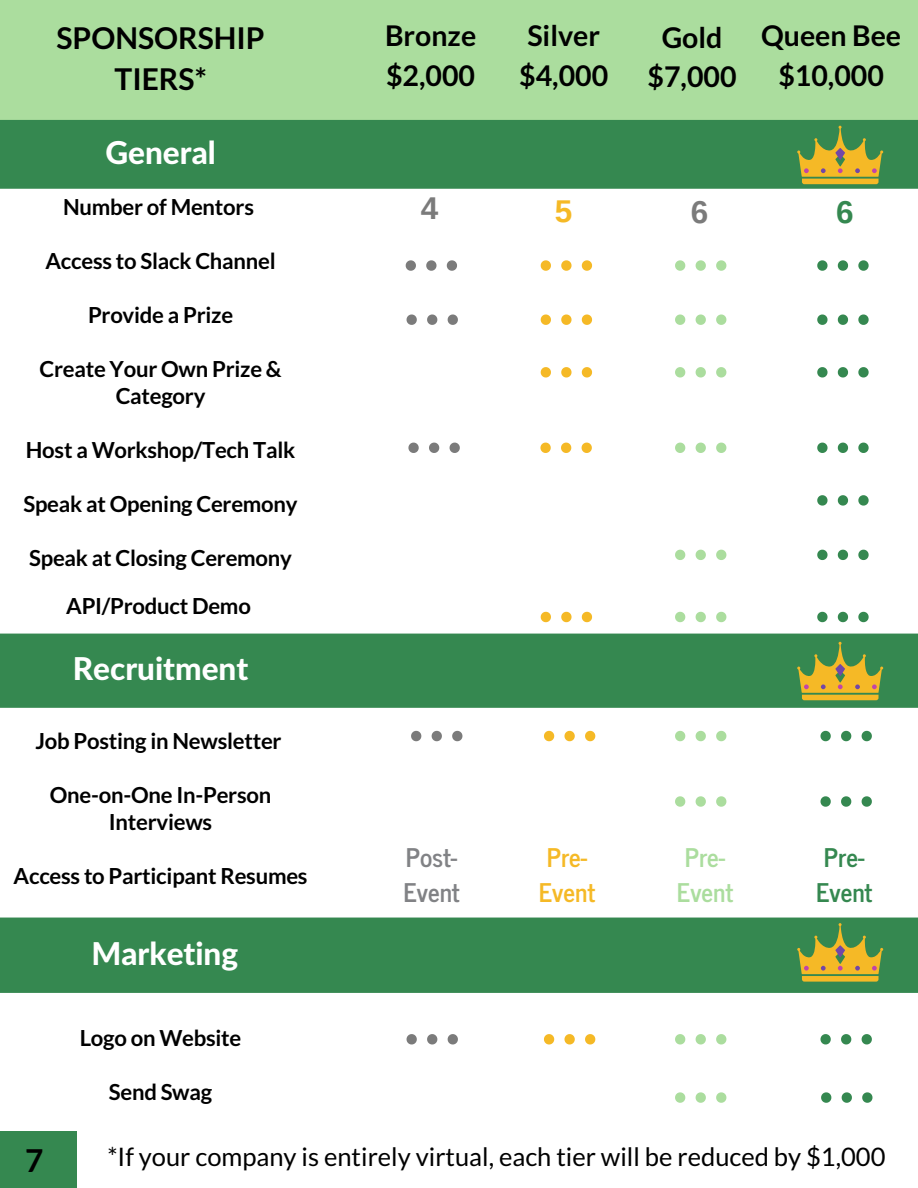
<style>
.page{position:relative;width:918px;height:1188px;background:#fff}
.page>*{position:absolute;margin:0;border:0;box-sizing:border-box;transform-origin:0 0}
.t1{font:800 31.5px "Lato Latin";color:#fff}
.t2{font:700 31.5px "Arimo";color:#7b7b7b}
.t3{font:700 31.5px "Lato";color:#000}
.t4{font:700 31.5px "Arimo";color:#358850}
.t5{font:700 31.5px "Arimo";color:#f5b926}
.t6{font:700 30px/41.7px "Lato";color:#000;text-align:center}
.t7{font:700 28.5px "Lato";color:#000}
.t8{font:25.5px "Lato";color:#000}
.t9{font:700 25.5px "News Cycle";color:#818285}
.t10{font:700 25.5px "News Cycle";color:#358850}
.t11{font:700 25.5px "News Cycle";color:#f5b926}
.t12{font:700 25.5px "News Cycle";color:#abdd9e}
.t13{font:700 22.05px/27px "Lato";letter-spacing:-.01em;color:#000;text-align:center}
</style>
<div class="page">
<div style="left:0;top:120px;width:918px;height:69px;background:#358850"></div>
<div style="left:0;top:634px;width:918px;height:74px;background:#358850"></div>
<div style="left:0;top:918px;width:918px;height:75px;background:#358850"></div>
<div style="left:0;top:0;width:918px;height:40px;background:#abdd9e"></div>
<div style="left:0;top:40px;width:918px;height:80px;background:#abdd9e"></div>
<svg style="left:797px;top:126px;width:86px;height:58px;background:#929d3e"></svg>
<svg style="left:797px;top:642px;width:86px;height:58px;background:#929d3e"></svg>
<svg style="left:797px;top:923px;width:86px;height:59px;background:#919c3e"></svg>
<div style="left:0;top:1131px;width:77px;height:57px;background:#358850"></div>
<svg style="left:817px;top:367px;width:11px;height:11px"></svg>
<svg style="left:838px;top:367px;width:10px;height:11px"></svg>
<svg style="left:858px;top:367px;width:11px;height:11px"></svg>
<svg style="left:406px;top:260px;width:10px;height:11px"></svg>
<svg style="left:426px;top:260px;width:11px;height:11px"></svg>
<svg style="left:447px;top:260px;width:10px;height:11px"></svg>
<svg style="left:411px;top:731px;width:10px;height:10px"></svg>
<svg style="left:432px;top:731px;width:10px;height:10px"></svg>
<svg style="left:452px;top:731px;width:10px;height:10px"></svg>
<svg style="left:407px;top:1034px;width:10px;height:10px"></svg>
<svg style="left:427px;top:1034px;width:10px;height:10px"></svg>
<svg style="left:448px;top:1034px;width:10px;height:10px"></svg>
<svg style="left:541px;top:367px;width:10px;height:11px"></svg>
<svg style="left:561px;top:367px;width:11px;height:11px"></svg>
<svg style="left:582px;top:367px;width:10px;height:11px"></svg>
<svg style="left:541px;top:260px;width:10px;height:11px"></svg>
<svg style="left:561px;top:260px;width:11px;height:11px"></svg>
<svg style="left:582px;top:260px;width:10px;height:11px"></svg>
<svg style="left:541px;top:314px;width:10px;height:11px"></svg>
<svg style="left:561px;top:314px;width:11px;height:11px"></svg>
<svg style="left:582px;top:314px;width:10px;height:11px"></svg>
<svg style="left:541px;top:612px;width:10px;height:10px"></svg>
<svg style="left:561px;top:612px;width:11px;height:10px"></svg>
<svg style="left:582px;top:612px;width:10px;height:10px"></svg>
<svg style="left:544px;top:731px;width:10px;height:10px"></svg>
<svg style="left:565px;top:731px;width:10px;height:10px"></svg>
<svg style="left:585px;top:731px;width:10px;height:10px"></svg>
<svg style="left:544px;top:1034px;width:10px;height:10px"></svg>
<svg style="left:565px;top:1034px;width:10px;height:10px"></svg>
<svg style="left:585px;top:1034px;width:10px;height:10px"></svg>
<svg style="left:817px;top:260px;width:11px;height:11px"></svg>
<svg style="left:838px;top:260px;width:10px;height:11px"></svg>
<svg style="left:858px;top:260px;width:11px;height:11px"></svg>
<svg style="left:817px;top:314px;width:11px;height:11px"></svg>
<svg style="left:838px;top:314px;width:10px;height:11px"></svg>
<svg style="left:858px;top:314px;width:11px;height:11px"></svg>
<svg style="left:817px;top:495px;width:11px;height:11px"></svg>
<svg style="left:838px;top:495px;width:10px;height:11px"></svg>
<svg style="left:858px;top:495px;width:11px;height:11px"></svg>
<svg style="left:817px;top:612px;width:11px;height:10px"></svg>
<svg style="left:838px;top:612px;width:10px;height:10px"></svg>
<svg style="left:858px;top:612px;width:11px;height:10px"></svg>
<svg style="left:817px;top:550px;width:11px;height:10px"></svg>
<svg style="left:838px;top:550px;width:10px;height:10px"></svg>
<svg style="left:858px;top:550px;width:11px;height:10px"></svg>
<svg style="left:821px;top:731px;width:10px;height:10px"></svg>
<svg style="left:841px;top:731px;width:10px;height:10px"></svg>
<svg style="left:862px;top:731px;width:10px;height:10px"></svg>
<svg style="left:821px;top:796px;width:10px;height:11px"></svg>
<svg style="left:841px;top:796px;width:10px;height:11px"></svg>
<svg style="left:862px;top:796px;width:10px;height:11px"></svg>
<svg style="left:821px;top:1034px;width:10px;height:10px"></svg>
<svg style="left:841px;top:1034px;width:10px;height:10px"></svg>
<svg style="left:862px;top:1034px;width:10px;height:10px"></svg>
<svg style="left:821px;top:1092px;width:10px;height:11px"></svg>
<svg style="left:842px;top:1092px;width:10px;height:11px"></svg>
<svg style="left:862px;top:1092px;width:10px;height:11px"></svg>
<svg style="left:675px;top:367px;width:10px;height:11px"></svg>
<svg style="left:696px;top:367px;width:10px;height:11px"></svg>
<svg style="left:716px;top:367px;width:10px;height:11px"></svg>
<svg style="left:675px;top:260px;width:10px;height:11px"></svg>
<svg style="left:696px;top:260px;width:10px;height:11px"></svg>
<svg style="left:716px;top:260px;width:10px;height:11px"></svg>
<svg style="left:675px;top:314px;width:10px;height:11px"></svg>
<svg style="left:696px;top:314px;width:10px;height:11px"></svg>
<svg style="left:716px;top:314px;width:10px;height:11px"></svg>
<svg style="left:675px;top:796px;width:10px;height:11px"></svg>
<svg style="left:696px;top:796px;width:10px;height:11px"></svg>
<svg style="left:716px;top:796px;width:10px;height:11px"></svg>
<svg style="left:675px;top:550px;width:10px;height:10px"></svg>
<svg style="left:696px;top:550px;width:10px;height:10px"></svg>
<svg style="left:716px;top:550px;width:10px;height:10px"></svg>
<svg style="left:675px;top:612px;width:10px;height:10px"></svg>
<svg style="left:696px;top:612px;width:10px;height:10px"></svg>
<svg style="left:716px;top:612px;width:10px;height:10px"></svg>
<svg style="left:675px;top:731px;width:10px;height:10px"></svg>
<svg style="left:696px;top:731px;width:10px;height:10px"></svg>
<svg style="left:716px;top:731px;width:10px;height:10px"></svg>
<svg style="left:675px;top:1034px;width:10px;height:10px"></svg>
<svg style="left:696px;top:1034px;width:10px;height:10px"></svg>
<svg style="left:716px;top:1034px;width:10px;height:10px"></svg>
<svg style="left:675px;top:1092px;width:10px;height:11px"></svg>
<svg style="left:696px;top:1092px;width:10px;height:11px"></svg>
<svg style="left:716px;top:1092px;width:10px;height:11px"></svg>
<svg style="left:407px;top:314px;width:10px;height:11px"></svg>
<svg style="left:427px;top:314px;width:10px;height:11px"></svg>
<svg style="left:448px;top:314px;width:10px;height:11px"></svg>
<svg style="left:675px;top:443px;width:10px;height:10px"></svg>
<svg style="left:696px;top:443px;width:10px;height:10px"></svg>
<svg style="left:716px;top:443px;width:10px;height:10px"></svg>
<svg style="left:817px;top:443px;width:11px;height:10px"></svg>
<svg style="left:838px;top:443px;width:10px;height:10px"></svg>
<svg style="left:858px;top:443px;width:11px;height:10px"></svg>
<svg style="left:540px;top:443px;width:11px;height:10px"></svg>
<svg style="left:561px;top:443px;width:10px;height:10px"></svg>
<svg style="left:582px;top:443px;width:10px;height:10px"></svg>
<svg style="left:408px;top:443px;width:11px;height:10px"></svg>
<svg style="left:429px;top:443px;width:10px;height:10px"></svg>
<svg style="left:450px;top:443px;width:10px;height:10px"></svg>
<p class="t6" style="left:57px;top:16px;width:210px">SPONSORSHIP<br>TIERS*</p>
<p class="t1" style="left:105px;top:139px;width:112px">General</p>
<p class="t13" style="left:63px;top:193px;width:192px">Number of Mentors</p>
<p class="t13" style="left:45px;top:247px;width:232px">Access to Slack Channel</p>
<p class="t13" style="left:88px;top:301px;width:147px">Provide a Prize</p>
<p class="t13" style="left:39px;top:355px;width:244px">Create Your Own Prize &amp;<br>Category</p>
<p class="t13" style="left:26px;top:436px;width:271px">Host a Workshop/Tech Talk</p>
<p class="t13" style="left:23px;top:490px;width:276px">Speak at Opening Ceremony</p>
<p class="t13" style="left:29px;top:544px;width:264px">Speak at Closing Ceremony</p>
<p class="t13" style="left:66px;top:592px;width:186px">API/Product Demo</p>
<p class="t1" style="left:73px;top:655px;width:177px">Recruitment</p>
<p class="t13" style="left:36px;top:727px;width:248px">Job Posting in Newsletter</p>
<p class="t13" style="left:50px;top:781px;width:223px">One-on-One In-Person<br>Interviews</p>
<p class="t13" style="left:14px;top:862px;width:295px">Access to Participant Resumes</p>
<p class="t1" style="left:92px;top:940px;width:148px">Marketing</p>
<p class="t13" style="left:80px;top:1024px;width:163px">Logo on Website</p>
<p class="t13" style="left:109px;top:1078px;width:105px">Send Swag</p>
<p class="t7" style="left:385px;top:18px;width:93px">Bronze</p>
<p class="t7" style="left:386px;top:58px;width:91px">$2,000</p>
<p class="t2" style="left:421px;top:190px;width:19px">4</p>
<p class="t7" style="left:527px;top:18px;width:74px">Silver</p>
<p class="t7" style="left:519px;top:58px;width:91px">$4,000</p>
<p class="t7" style="left:662px;top:19px;width:62px">Gold</p>
<p class="t7" style="left:648px;top:59px;width:91px">$7,000</p>
<p class="t7" style="left:761px;top:18px;width:142px">Queen Bee</p>
<p class="t7" style="left:778px;top:58px;width:107px">$10,000</p>
<p class="t5" style="left:555px;top:193px;width:19px">5</p>
<p class="t2" style="left:691px;top:195px;width:19px">6</p>
<p class="t4" style="left:836px;top:195px;width:19px">6</p>
<p class="t9" style="left:406px;top:835px;width:53px">Post-</p>
<p class="t9" style="left:403px;top:870px;width:58px">Event</p>
<p class="t11" style="left:547px;top:835px;width:42px">Pre-</p>
<p class="t11" style="left:539px;top:870px;width:58px">Event</p>
<p class="t12" style="left:685px;top:835px;width:42px">Pre-</p>
<p class="t12" style="left:677px;top:870px;width:58px">Event</p>
<p class="t10" style="left:824px;top:835px;width:42px">Pre-</p>
<p class="t10" style="left:816px;top:870px;width:58px">Event</p>
<p class="t3" style="left:25px;top:1141px;width:20px">7</p>
<p class="t8" style="left:107px;top:1141px;width:780px">*If your company is entirely virtual, each tier will be reduced by $1,000</p>
</div>
